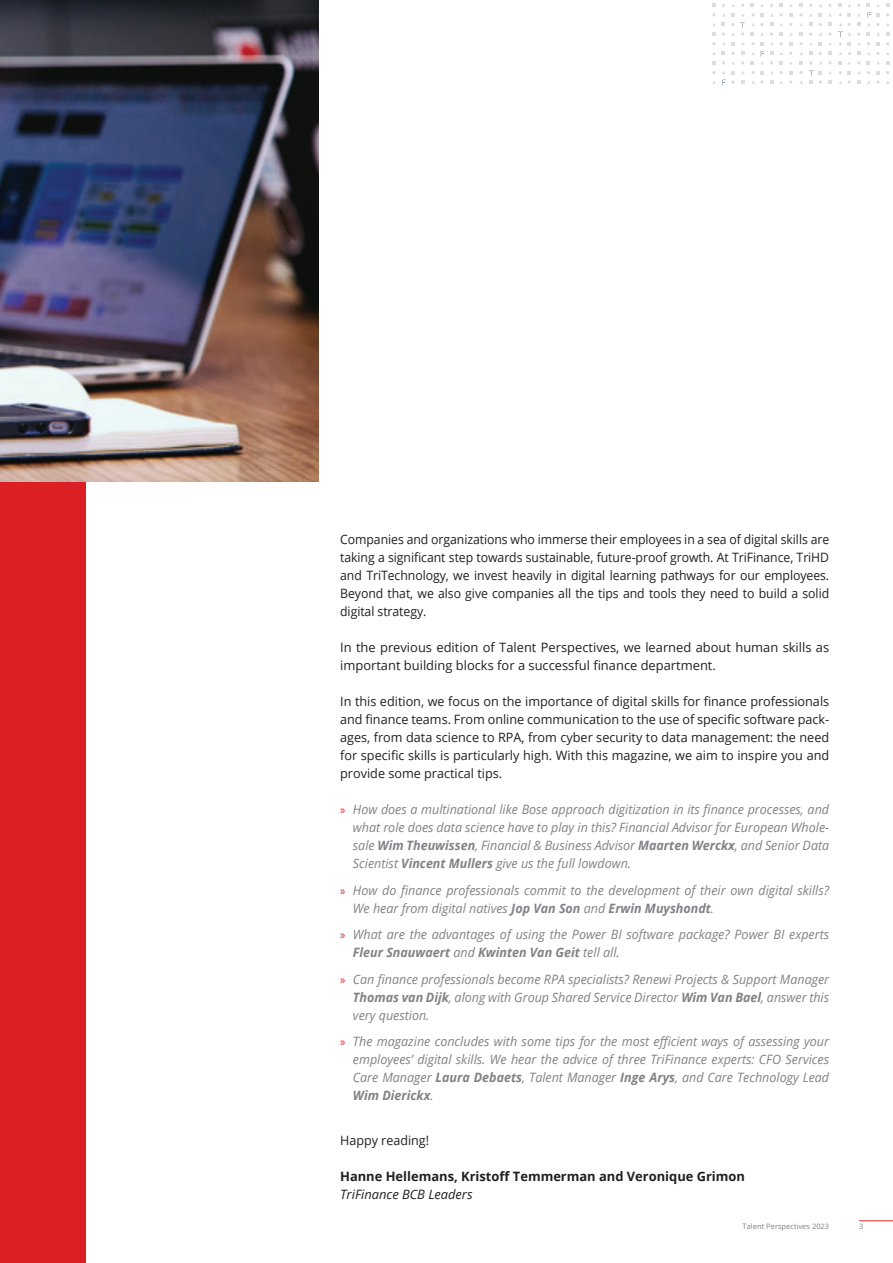
<style>
.page{position:relative;width:893px;height:1263px;background:#fff}
.page>*{position:absolute;margin:0;border:0;box-sizing:border-box;transform-origin:0 0}
.t1{font:italic 12.9px/18px "Open Sans";color:#808285;text-align:justify}
.t2{font:12.9px/18px "Open Sans";color:#231f20}
.t3{font:12.9px/18px "Open Sans";color:#231f20;text-align:justify;scale:.95 1}
.t4{font:700 12.9px "Open Sans";color:#231f20}
.t5{font:italic 12.9px "Open Sans";color:#231f20}
.t6{font:7.5px "Open Sans";color:#808285}
.s1{font-family:"Myriad Pro";font-style:normal;color:#dc1f25}
.s2{font-weight:700}
</style>
<div class="page">
<div style="left:0;top:0;width:85px;height:1263px;background:#dc1f25"></div>
<img style="left:0;top:0;width:319px;height:481px">
<hr style="left:859px;top:1220px;width:34px;height:1px;background:#dc1f25">
<svg style="left:779px;top:4px;width:4px;height:3px"></svg>
<svg style="left:751px;top:13px;width:12px;height:3px"></svg>
<svg style="left:722px;top:13px;width:13px;height:3px"></svg>
<svg style="left:770px;top:13px;width:13px;height:3px"></svg>
<svg style="left:752px;top:23px;width:11px;height:3px"></svg>
<svg style="left:712px;top:32px;width:3px;height:4px"></svg>
<svg style="left:751px;top:32px;width:3px;height:4px"></svg>
<svg style="left:779px;top:32px;width:4px;height:4px"></svg>
<svg style="left:731px;top:22px;width:14px;height:14px"></svg>
<svg style="left:751px;top:42px;width:12px;height:3px"></svg>
<svg style="left:722px;top:42px;width:13px;height:3px"></svg>
<svg style="left:770px;top:42px;width:13px;height:3px"></svg>
<svg style="left:712px;top:61px;width:3px;height:4px"></svg>
<svg style="left:779px;top:61px;width:4px;height:4px"></svg>
<svg style="left:751px;top:51px;width:13px;height:14px"></svg>
<svg style="left:751px;top:71px;width:12px;height:3px"></svg>
<svg style="left:770px;top:71px;width:13px;height:3px"></svg>
<svg style="left:722px;top:71px;width:13px;height:14px"></svg>
<svg style="left:752px;top:81px;width:11px;height:3px"></svg>
<svg style="left:799px;top:4px;width:4px;height:3px"></svg>
<svg style="left:867px;top:4px;width:13px;height:22px"></svg>
<svg style="left:828px;top:32px;width:4px;height:4px"></svg>
<svg style="left:799px;top:32px;width:4px;height:4px"></svg>
<svg style="left:867px;top:32px;width:3px;height:4px"></svg>
<svg style="left:838px;top:23px;width:13px;height:22px"></svg>
<svg style="left:876px;top:42px;width:4px;height:3px"></svg>
<svg style="left:828px;top:52px;width:4px;height:3px"></svg>
<svg style="left:828px;top:61px;width:4px;height:4px"></svg>
<svg style="left:799px;top:61px;width:4px;height:4px"></svg>
<svg style="left:838px;top:61px;width:3px;height:4px"></svg>
<svg style="left:867px;top:61px;width:3px;height:4px"></svg>
<svg style="left:876px;top:71px;width:4px;height:3px"></svg>
<svg style="left:809px;top:61px;width:13px;height:23px"></svg>
<svg style="left:828px;top:81px;width:4px;height:3px"></svg>
<svg style="left:886px;top:32px;width:3px;height:4px"></svg>
<svg style="left:886px;top:61px;width:3px;height:4px"></svg>
<p class="t3" style="left:340px;top:530px;width:516px">Companies and organizations who immerse their employees in a sea of digital skills are taking a significant step towards sustainable, future-proof growth. At TriFinance, TriHD and TriTechnology, we invest heavily in digital learning pathways for our employees.<br>Beyond that, we also give companies all the tips and tools they need to build a solid digital strategy.</p>
<p class="t2" style="left:340px;top:638px;width:491px">In the previous edition of Talent Perspectives, we learned about human skills as important building blocks for a successful finance department.</p>
<p class="t2" style="left:340px;top:692px;width:491px;text-align:justify">In this edition, we focus on the importance of digital skills for finance professionals and finance teams. From online communication to the use of specific software pack&shy;ages, from data science to RPA, from cyber security to data management: the need for specific skills is particularly high. With this magazine, we aim to inspire you and provide some practical tips.</p>
<p class="t1" style="left:353px;top:800px;width:478px;text-indent:-13px"><span class="s1">»</span> How does a multinational like Bose approach digitization in its finance processes, and what role does data science have to play in this? Financial Advisor for European Whole&shy;sale <span class="s2">Wim Theuwissen</span>, Financial &amp; Business Advisor <span class="s2">Maarten Werckx</span>, and Senior Data Scientist <span class="s2">Vincent Mullers</span> give us the full lowdown.</p>
<p class="t1" style="left:353px;top:881px;width:478px;text-indent:-13px"><span class="s1">»</span> How do finance professionals commit to the development of their own digital skills?<br>We hear from digital natives <span class="s2">Jop Van Son</span> and <span class="s2">Erwin Muyshondt</span>.</p>
<p class="t1" style="left:353px;top:925px;width:478px;text-indent:-13px"><span class="s1">»</span> What are the advantages of using the Power BI software package? Power BI experts<br><span class="s2">Fleur Snauwaert</span> and <span class="s2">Kwinten Van Geit</span> tell all.</p>
<p class="t1" style="left:353px;top:970px;width:478px;text-indent:-13px"><span class="s1">»</span> Can finance professionals become RPA specialists? Renewi Projects &amp; Support Manager <span class="s2">Thomas van Dijk</span>, along with Group Shared Service Director <span class="s2">Wim Van Bael</span>, answer this very question.</p>
<p class="t1" style="left:353px;top:1032px;width:478px;text-indent:-13px"><span class="s1">»</span> The magazine concludes with some tips for the most efficient ways of assessing your employees’ digital skills. We hear the advice of three TriFinance experts: CFO Services Care Manager <span class="s2">Laura Debaets</span>, Talent Manager <span class="s2">Inge Arys</span>, and Care Technology Lead <span class="s2">Wim Dierickx</span>.</p>
<p class="t2" style="left:340px;top:1131px;width:90px">Happy reading!</p>
<p class="t4" style="left:340px;top:1167px;width:406px">Hanne Hellemans, Kristoff Temmerman and Veronique Grimon</p>
<p class="t5" style="left:340px;top:1185px;width:134px">TriFinance BCB Leaders</p>
<p class="t6" style="left:743px;top:1221px;width:88px">Talent Perspectives 2023</p>
<p class="t6" style="left:859px;top:1221px;width:6px">3</p>
</div>
